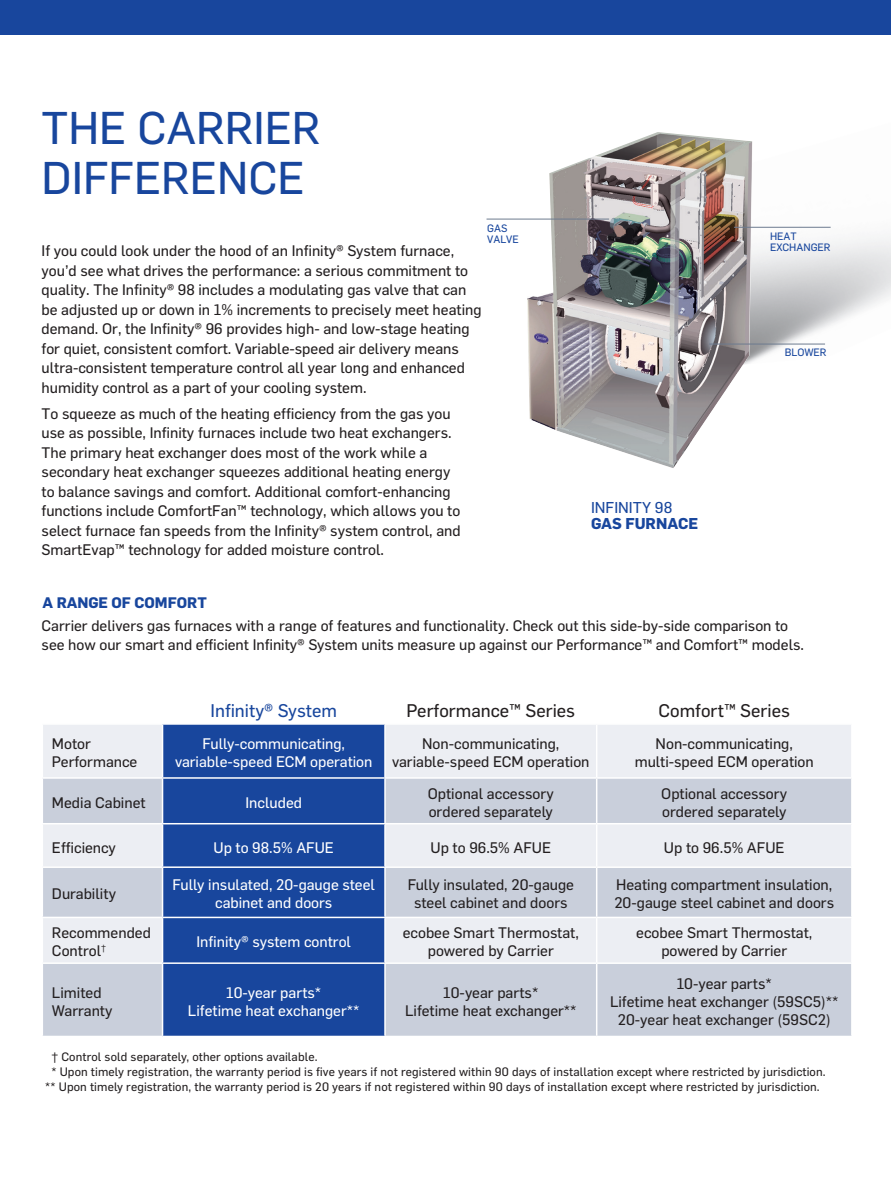
<style>
.page{position:relative;width:891px;height:1188px;background:#fff}
.page>*{position:absolute;margin:0;border:0;box-sizing:border-box;transform-origin:0 0}
.t1{font:45px/49.5px "Flama Basic";color:#18469d}
.t2{font:18px "Flama Basic";color:#231f20}
.t3{font:18px "Flama Basic";color:#18469d}
.t4{font:15.45px "Flama Basic";color:#18469d}
.t5{font:700 15.45px "Flama";color:#18469d}
.t6{font:15px/19.5px "Flama Basic";color:#231f20}
.t7{font:15px/18px "Flama Basic";color:#fff;text-align:center}
.t8{font:700 15px "Flama";color:#18469d}
.t9{font:12px "Flama Basic";letter-spacing:.01em;color:#231f20}
.t10{font:10.5px/10.5px "Flama Basic";color:#18469d}
</style>
<div class="page">
<img style="left:527px;top:132px;width:226px;height:336px">
<hr style="left:487px;top:219px;width:122px;height:1px;background:#6d7b8f">
<hr style="left:734px;top:227px;width:97px;height:1px;background:#6d7b8f">
<hr style="left:709px;top:344px;width:116px;height:1px;background:#6d7b8f">
<div style="left:43px;top:725px;width:808px;height:52px;background:#eceef3"></div>
<div style="left:163px;top:725px;width:221px;height:52px;background:#18469d"></div>
<svg style="left:43px;top:779px;width:808px;height:257px;fill:#c9cfdb"></svg>
<hr style="left:162px;top:725px;width:1px;height:52px;background:#fff">
<hr style="left:384px;top:725px;width:2px;height:52px;background:#fff">
<hr style="left:596px;top:725px;width:1px;height:52px;background:#fff">
<hr style="left:162px;top:779px;width:1px;height:44px;background:#fff">
<hr style="left:384px;top:779px;width:2px;height:44px;background:#fff">
<hr style="left:596px;top:779px;width:1px;height:44px;background:#fff">
<hr style="left:42px;top:823px;width:121px;height:1px;background:#fff">
<hr style="left:163px;top:823px;width:222px;height:1px;background:#fff">
<hr style="left:162px;top:824px;width:1px;height:42px;background:#fff">
<hr style="left:385px;top:823px;width:212px;height:1px;background:#fff">
<hr style="left:384px;top:824px;width:2px;height:42px;background:#fff">
<hr style="left:597px;top:823px;width:256px;height:1px;background:#fff">
<hr style="left:596px;top:824px;width:1px;height:42px;background:#fff">
<hr style="left:42px;top:866px;width:121px;height:2px;background:#fff">
<hr style="left:163px;top:866px;width:222px;height:2px;background:#fff">
<hr style="left:162px;top:868px;width:1px;height:49px;background:#fff">
<hr style="left:385px;top:866px;width:212px;height:2px;background:#fff">
<hr style="left:384px;top:868px;width:2px;height:49px;background:#fff">
<hr style="left:597px;top:866px;width:256px;height:2px;background:#fff">
<hr style="left:596px;top:868px;width:1px;height:49px;background:#fff">
<hr style="left:42px;top:917px;width:121px;height:1px;background:#fff">
<hr style="left:163px;top:917px;width:222px;height:1px;background:#fff">
<hr style="left:162px;top:918px;width:1px;height:44px;background:#fff">
<hr style="left:385px;top:917px;width:212px;height:1px;background:#fff">
<hr style="left:384px;top:918px;width:2px;height:44px;background:#fff">
<hr style="left:597px;top:917px;width:256px;height:1px;background:#fff">
<hr style="left:596px;top:918px;width:1px;height:44px;background:#fff">
<hr style="left:42px;top:962px;width:121px;height:2px;background:#fff">
<hr style="left:163px;top:962px;width:222px;height:2px;background:#fff">
<hr style="left:162px;top:964px;width:1px;height:72px;background:#fff">
<hr style="left:385px;top:962px;width:212px;height:2px;background:#fff">
<hr style="left:384px;top:964px;width:2px;height:72px;background:#fff">
<hr style="left:597px;top:962px;width:256px;height:2px;background:#fff">
<hr style="left:596px;top:964px;width:1px;height:72px;background:#fff">
<div style="left:0;top:0;width:891px;height:35px;background:#18469d"></div>
<p class="t1" style="left:42px;top:101px;width:280px">THE CARRIER<br>DIFFERENCE</p>
<p class="t10" style="left:487px;top:222px;width:33px">GAS<br>VALVE</p>
<p class="t6" style="left:42px;top:240px;width:442px">If you could look under the hood of an Infinity® System furnace, you’d see what drives the performance: a serious commitment to quality. The Infinity® 98 includes a modulating gas valve that can be adjusted up or down in 1% increments to precisely meet heating demand. Or, the Infinity® 96 provides high- and low-stage heating for quiet, consistent comfort. Variable-speed air delivery means ultra-consistent temperature control all year long and enhanced humidity control as a part of your cooling system.</p>
<p class="t6" style="left:42px;top:403px;width:421px">To squeeze as much of the heating efficiency from the gas you use as possible, Infinity furnaces include two heat exchangers.<br>The primary heat exchanger does most of the work while a secondary heat exchanger squeezes additional heating energy to balance savings and comfort. Additional comfort-enhancing functions include ComfortFan™ technology, which allows you to select furnace fan speeds from the Infinity® system control, and SmartEvap™ technology for added moisture control.</p>
<p class="t8" style="left:43px;top:592px;width:166px">A RANGE OF COMFORT</p>
<p class="t4" style="left:591px;top:497px;width:83px">INFINITY 98</p>
<p class="t5" style="left:591px;top:513px;width:109px">GAS FURNACE</p>
<p class="t10" style="left:770px;top:231px;width:62px">HEAT<br>EXCHANGER</p>
<p class="t10" style="left:785px;top:347px;width:43px">BLOWER</p>
<p class="t6" style="left:42px;top:615px;width:764px">Carrier delivers gas furnaces with a range of features and functionality. Check out this side-by-side comparison to see how our smart and efficient Infinity® System units measure up against our Performance™ and Comfort™ models.</p>
<p class="t3" style="left:211px;top:698px;width:128px">Infinity® System</p>
<p class="t2" style="left:407px;top:698px;width:170px">Performance™ Series</p>
<p class="t2" style="left:659px;top:698px;width:133px">Comfort™ Series</p>
<p class="t6" style="left:52px;top:734px;width:87px;line-height:18px">Motor<br>Performance</p>
<p class="t7" style="left:175px;top:734px;width:199px">Fully-communicating, variable-speed ECM operation</p>
<p class="t6" style="left:392px;top:734px;width:199px;line-height:18px;text-align:center">Non-communicating, variable-speed ECM operation</p>
<p class="t6" style="left:635px;top:734px;width:181px;line-height:18px;text-align:center">Non-communicating, multi-speed ECM operation</p>
<p class="t6" style="left:52px;top:792px;width:95px">Media Cabinet</p>
<p class="t7" style="left:245px;top:793px;width:58px">Included</p>
<p class="t6" style="left:428px;top:784px;width:128px;line-height:18px">Optional accessory ordered separately</p>
<p class="t6" style="left:661px;top:784px;width:128px;line-height:18px">Optional accessory ordered separately</p>
<p class="t6" style="left:52px;top:837px;width:66px">Efficiency</p>
<p class="t7" style="left:213px;top:837px;width:122px">Up to 98.5% AFUE</p>
<p class="t6" style="left:431px;top:837px;width:122px">Up to 96.5% AFUE</p>
<p class="t6" style="left:664px;top:837px;width:122px">Up to 96.5% AFUE</p>
<p class="t6" style="left:52px;top:883px;width:66px">Durability</p>
<p class="t7" style="left:173px;top:875px;width:204px">Fully insulated, 20-gauge steel cabinet and doors</p>
<p class="t6" style="left:408px;top:875px;width:168px;line-height:18px;text-align:center">Fully insulated, 20-gauge steel cabinet and doors</p>
<p class="t6" style="left:614px;top:875px;width:221px;line-height:18px">Heating compartment insulation,<br>20-gauge steel cabinet and doors</p>
<p class="t6" style="left:52px;top:923px;width:101px;line-height:18px">Recommended<br>Control<sup>†</sup></p>
<p class="t7" style="left:196px;top:932px;width:156px">Infinity® system control</p>
<p class="t6" style="left:403px;top:923px;width:178px;line-height:18px;text-align:center">ecobee Smart Thermostat, powered by Carrier</p>
<p class="t6" style="left:636px;top:923px;width:178px;line-height:18px;text-align:center">ecobee Smart Thermostat, powered by Carrier</p>
<p class="t6" style="left:52px;top:983px;width:62px;line-height:18px">Limited<br>Warranty</p>
<p class="t7" style="left:188px;top:983px;width:173px">10-year parts*<br>Lifetime heat exchanger**</p>
<p class="t6" style="left:405px;top:983px;width:173px;line-height:18px;text-align:center">10-year parts*<br>Lifetime heat exchanger**</p>
<p class="t6" style="left:610px;top:974px;width:230px;line-height:18px;text-align:center">10-year parts*<br>Lifetime heat exchanger (59SC5)**<br>20-year heat exchanger (59SC2)</p>
<p class="t9" style="left:51px;top:1048px;width:268px">† Control sold separately, other options available.</p>
<p class="t9" style="left:51px;top:1063px;width:776px">* Upon timely registration, the warranty period is five years if not registered within 90 days of installation except where restricted by jurisdiction.</p>
<p class="t9" style="left:45px;top:1078px;width:776px">** Upon timely registration, the warranty period is 20 years if not registered within 90 days of installation except where restricted by jurisdiction.</p>
</div>
